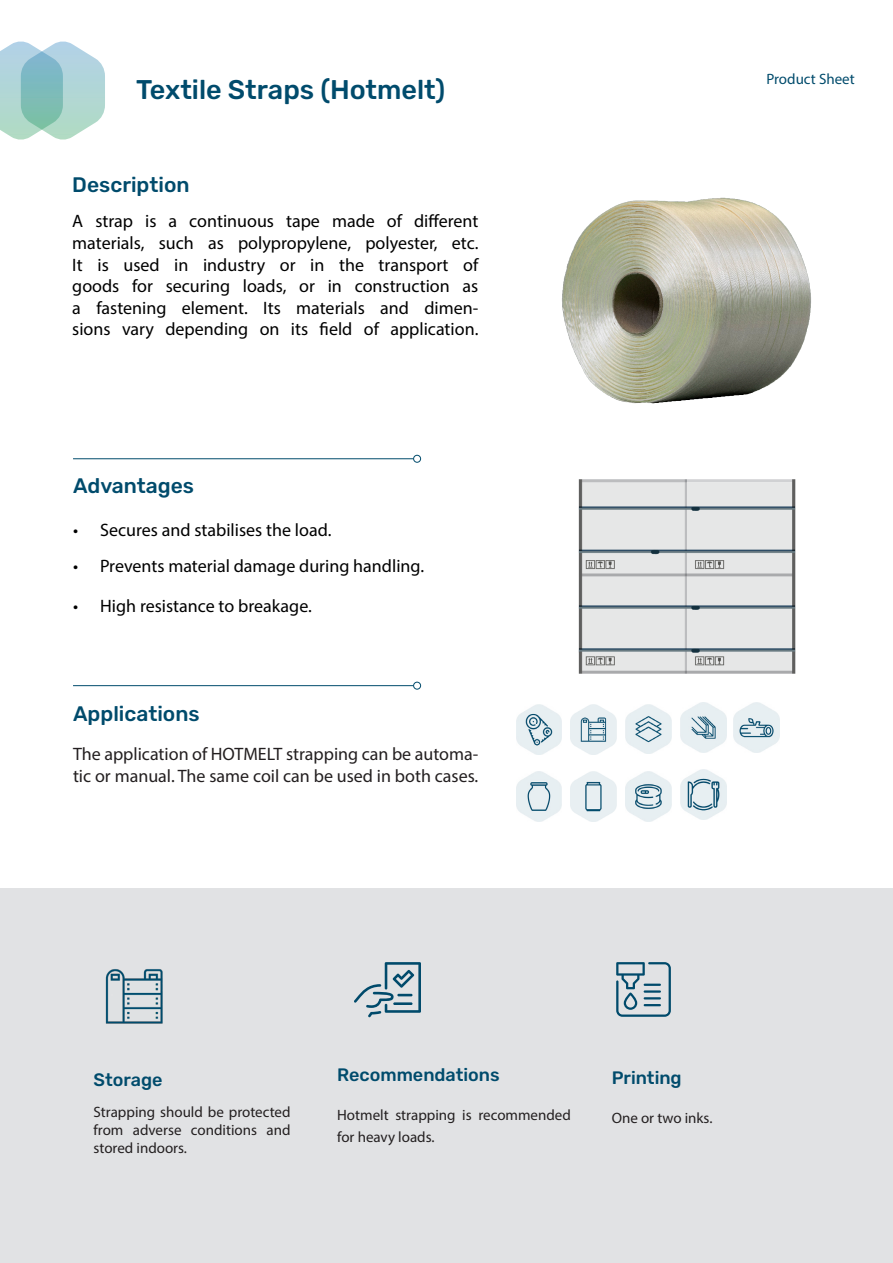
<style>
.page{position:relative;width:893px;height:1263px;background:#fff}
.page>*{position:absolute;margin:0;border:0;box-sizing:border-box;transform-origin:0 0}
.t1{font:500 27px "Rubik";color:#004b6c}
.Texto_corrido{font:500 21px "Rubik";color:#004b6c}
.titular_1{font:500 21px "Rubik";color:#004b6c}
.Texto_corrido-2{font:18px/21.6px "Myriad Pro";color:#000;text-align:justify}
.Texto_corrido-3{font:18px/21.6px "Myriad Pro";color:#231f20}
.Texto_corrido-4{font:500 18px "Rubik";color:#004b6c}
.Texto_corrido-5{font:15px/18px "Myriad Pro";color:#231f20;text-align:justify}
.titular_1-2{font:15px "Myriad Pro";color:#004b6c}
</style>
<div class="page">
<svg style="left:0;top:41px;width:105px;height:99px;background:#aed4d4"></svg>
<div style="left:0;top:889px;width:893px;height:374px;background:#e1e2e4"></div>
<hr style="left:73px;top:685px;width:340px;height:1px;background:#004b6c">
<div style="left:413px;top:682px;width:8px;height:7px;border:1px solid #004b6c;border-radius:50%"></div>
<hr style="left:73px;top:458px;width:340px;height:1px;background:#004b6c">
<div style="left:413px;top:455px;width:8px;height:8px;border:1px solid #004b6c;border-radius:50%"></div>
<img style="left:562px;top:197px;width:249px;height:207px">
<svg style="left:616px;top:962px;width:55px;height:55px"></svg>
<svg style="left:354px;top:962px;width:67px;height:55px"></svg>
<hr style="left:393px;top:1002px;width:19px;height:3px;background:#004a6b">
<img style="left:516px;top:704px;width:46px;height:50px">
<img style="left:625px;top:704px;width:46px;height:50px">
<img style="left:571px;top:704px;width:45px;height:50px">
<img style="left:681px;top:703px;width:45px;height:49px">
<img style="left:734px;top:703px;width:45px;height:49px">
<img style="left:516px;top:771px;width:46px;height:50px">
<img style="left:625px;top:771px;width:46px;height:50px">
<img style="left:571px;top:771px;width:45px;height:50px">
<img style="left:681px;top:770px;width:45px;height:49px">
<img style="left:105px;top:969px;width:58px;height:55px">
<img style="left:578px;top:479px;width:218px;height:195px">
<p class="t1" style="left:136px;top:74px;width:311px">Textile Straps (Hotmelt)</p>
<p class="titular_1-2" style="left:766px;top:69px;width:90px">Product Sheet</p>
<h1 class="t1" style="left:136px;top:73px;width:153px">Cantoneras</h1>
<p class="titular_1" style="left:72px;top:172px;width:119px">Description</p>
<p class="Texto_corrido-2" style="left:72px;top:210px;width:408px">A strap is a continuous tape made of different materials, such as polypropylene, polyester, etc.<br>It is used in industry or in the transport of goods for securing loads, or in construction as a fastening element. Its materials and dimen&shy;sions vary depending on its field of application.</p>
<p class="Texto_corrido" style="left:73px;top:474px;width:123px">Advantages</p>
<p class="Texto_corrido-2" style="left:73px;top:519px;width:260px">• Secures and stabilises the load.</p>
<p class="Texto_corrido-2" style="left:73px;top:555px;width:353px">• Prevents material damage during handling.</p>
<p class="Texto_corrido-2" style="left:73px;top:595px;width:240px">• High resistance to breakage.</p>
<p class="Texto_corrido" style="left:73px;top:702px;width:128px">Applications</p>
<p class="Texto_corrido-3" style="left:73px;top:743px;width:407px">The application of HOTMELT strapping can be automa&shy;tic or manual. The same coil can be used in both cases.</p>
<p class="Texto_corrido-4" style="left:94px;top:1070px;width:71px">Storage</p>
<p class="Texto_corrido-5" style="left:94px;top:1103px;width:199px">Strapping should be protected from adverse conditions and stored indoors.</p>
<p class="Texto_corrido-4" style="left:337px;top:1064px;width:164px">Recommendations</p>
<p class="Texto_corrido-5" style="left:337px;top:1104px;width:235px;line-height:21.6px">Hotmelt strapping is recommended for heavy loads.</p>
<p class="Texto_corrido-4" style="left:612px;top:1067px;width:72px">Printing</p>
<p class="Texto_corrido-5" style="left:612px;top:1109px;width:102px">One or two inks.</p>
</div>
